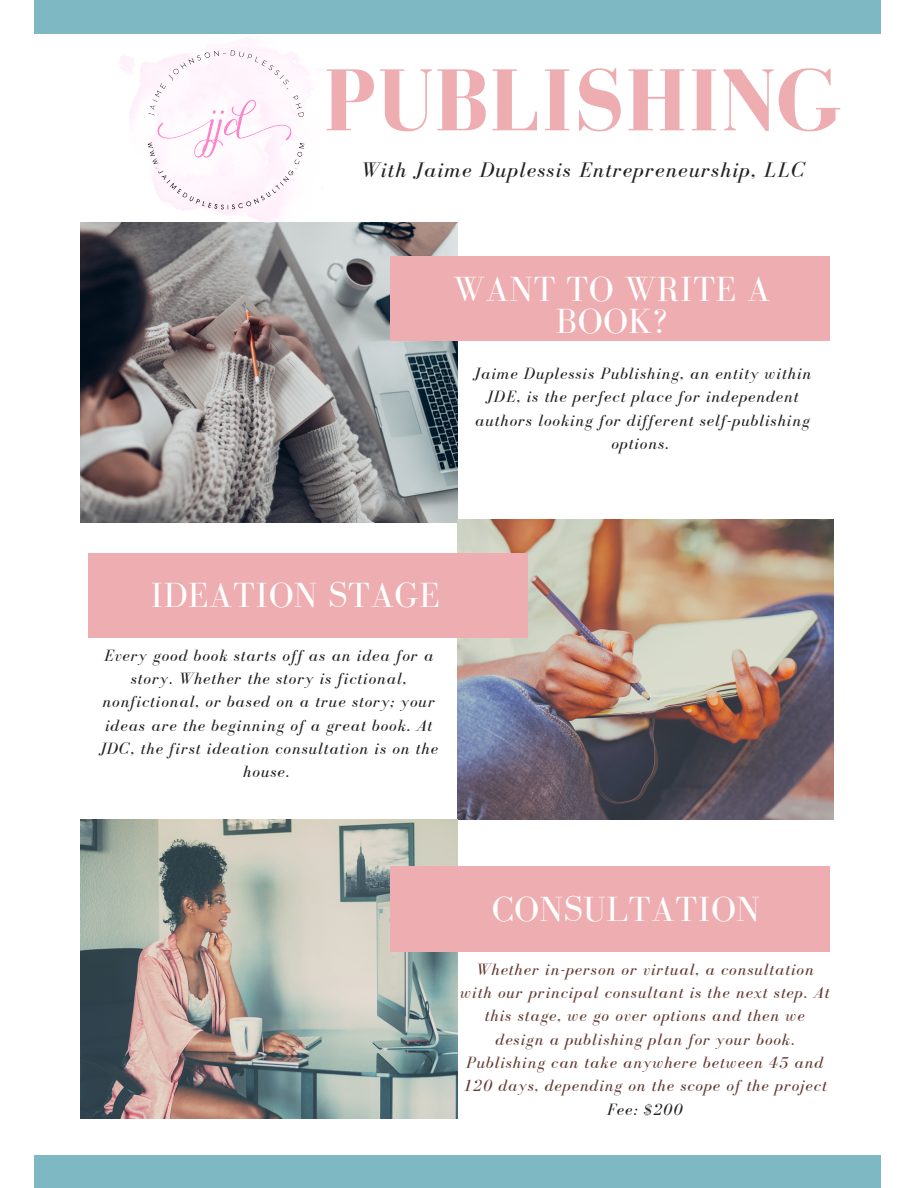
<style>
.page{position:relative;width:918px;height:1188px;background:#fff}
.page>*{position:absolute;margin:0;border:0;box-sizing:border-box;transform-origin:0 0}
.t1{font:700 90.3px "Bodoni FLF";letter-spacing:.01em;color:#eeadb0}
.t2{font:36px/31.8px "Bodoni FLF";letter-spacing:.01em;color:#fff;text-align:center}
.t3{font:italic 21.75px "Bodoni FLF";letter-spacing:.06em;color:#222}
.t4{font:italic 16.8px/23.2px "Bodoni FLF";letter-spacing:.06em;color:#222;text-align:center}
.t5{font:italic 16.8px/23.2px "Bodoni FLF";letter-spacing:.06em;color:#643c33;text-align:center}
</style>
<div class="page">
<div style="left:35px;top:1156px;width:846px;height:32px;background:#7eb9c3"></div>
<div style="left:35px;top:0;width:846px;height:34px;background:#7eb9c3"></div>
<img style="left:80px;top:364px;width:377px;height:158px">
<img style="left:457px;top:520px;width:377px;height:299px">
<img style="left:80px;top:819px;width:377px;height:299px">
<div style="left:390px;top:256px;width:440px;height:84px;background:#eeadb0"></div>
<div style="left:88px;top:554px;width:440px;height:84px;background:#eeadb0"></div>
<div style="left:390px;top:867px;width:440px;height:84px;background:#eeadb0"></div>
<img style="left:34px;top:0;width:469px;height:364px">
<p class="t1" style="left:324px;top:51px;width:520px">PUBLISHING</p>
<p class="t3" style="left:361px;top:158px;width:446px">With Jaime Duplessis Entrepreneurship, LLC</p>
<p class="t2" style="left:453px;top:273px;width:319px">WANT TO WRITE A<br>BOOK?</p>
<p class="t4" style="left:474px;top:362px;width:339px">Jaime Duplessis Publishing, an entity within JDE, is the perfect place for independent authors looking for different self-publishing options.</p>
<p class="t2" style="left:151px;top:579px;width:291px">IDEATION STAGE</p>
<p class="t4" style="left:99px;top:644px;width:340px">Every good book starts off as an idea for a story. Whether the story is fictional, nonfictional, or based on a true story; your ideas are the beginning of a great book. At JDC, the first ideation consultation is on the house.</p>
<p class="t2" style="left:492px;top:893px;width:270px">CONSULTATION</p>
<p class="t5" style="left:460px;top:958px;width:371px">Whether in-person or virtual, a consultation with our principal consultant is the next step. At this stage, we go over options and then we design a publishing plan for your book.<br>Publishing can take anywhere between 45 and 120 days, depending on the scope of the project</p>
<p class="t4" style="left:607px;top:1097px;width:77px">Fee: $200</p>
</div>
